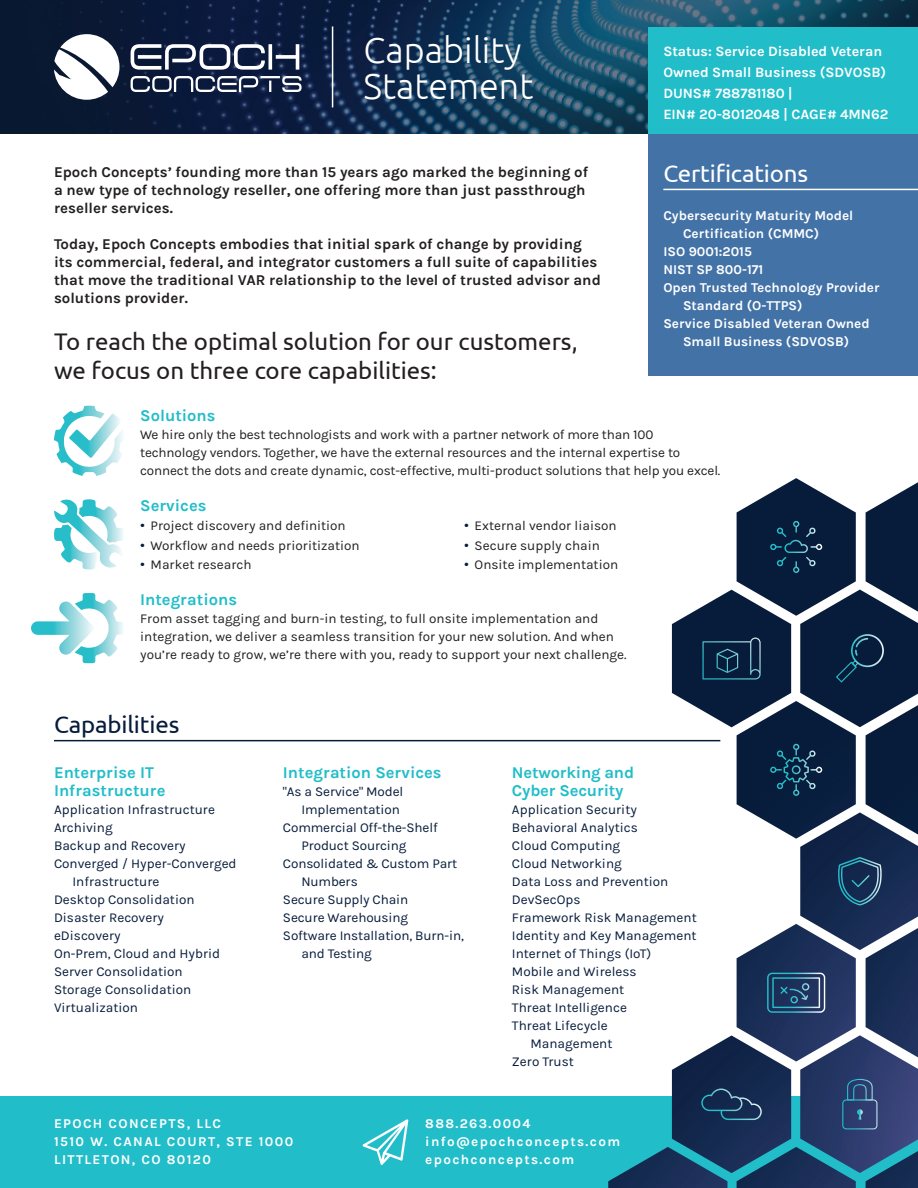
<style>
.page{position:relative;width:918px;height:1188px;background:#fff}
.page>*{position:absolute;margin:0;border:0;box-sizing:border-box;transform-origin:0 0}
.t1{font:300 36px/36px "Ubuntu";color:#fff}
.t2{font:24px/28.8px "Ubuntu";color:#231f20}
.t3{font:24px "Ubuntu";letter-spacing:-.005em;color:#fff}
.t4{font:24px "Ubuntu";letter-spacing:-.005em;color:#071c3b}
.t5{font:700 16.5px/18px "Karla";color:#21bdc9}
.t6{font:700 15px/18px "Karla";color:#231f20}
.t7{font:700 14.25px/21.1px "Karla";letter-spacing:-.005em;color:#fff}
.t8{font:13.5px/18px "Karla";color:#071c3b}
.t9{font:13.5px/18px "Karla";color:#231f20}
.t10{font:700 13.5px/18px "Karla";color:#fff}
.t11{font:700 13.5px "Karla";letter-spacing:.1em;color:#fff}
.s1{font-family:"Ubuntu";color:#071c3b}
</style>
<div class="page">
<div style="left:648px;top:123px;width:270px;height:253px;background:#4372a7"></div>
<hr style="left:663px;top:189px;width:255px;height:1px;background:#fff">
<div style="left:0;top:1096px;width:918px;height:92px;background:#21bdc9"></div>
<img style="left:0;top:0;width:918px;height:134px">
<svg style="left:54px;top:34px;width:248px;height:66px"></svg>
<hr style="left:332px;top:26px;width:1px;height:81px;background:#fff">
<svg style="left:363px;top:1119px;width:45px;height:46px"></svg>
<div style="left:648px;top:28px;width:270px;height:106px;background:#21bdc9"></div>
<svg style="left:608px;top:478px;width:310px;height:710px"></svg>
<hr style="left:54px;top:740px;width:666px;height:1px;background:#071c3b">
<svg style="left:54px;top:499px;width:69px;height:71px"></svg>
<svg style="left:54px;top:406px;width:69px;height:70px"></svg>
<svg style="left:31px;top:593px;width:92px;height:70px"></svg>
<p class="t1" style="left:364px;top:31px;width:171px">Capability<br>Statement</p>
<p class="t7" style="left:663px;top:40px;width:224px">Status: Service Disabled Veteran<br>Owned Small Business (SDVOSB)<br>DUNS# 788781180 |</p>
<p class="t7" style="left:663px;top:104px;width:226px">EIN# 20-8012048 | CAGE# 4MN62</p>
<p class="t3" style="left:663px;top:159px;width:146px">Certifications</p>
<p class="t6" style="left:54px;top:163px;width:536px">Epoch Concepts’ founding more than 15 years ago marked the beginning of a new type of technology reseller, one offering more than just passthrough reseller services.</p>
<p class="t6" style="left:54px;top:235px;width:548px">Today, Epoch Concepts embodies that initial spark of change by providing its commercial, federal, and integrator customers a full suite of capabilities that move the traditional VAR relationship to the level of trusted advisor and solutions provider.</p>
<p class="t2" style="left:54px;top:326px;width:525px">To reach the optimal solution for our customers, we focus on three core capabilities:</p>
<p class="t5" style="left:140px;top:407px;width:77px">Solutions</p>
<p class="t9" style="left:140px;top:426px;width:582px">We hire only the best technologists and work with a partner network of more than 100 technology vendors. Together, we have the external resources and the internal expertise to connect the dots and create dynamic, cost-effective, multi-product solutions that help you excel.</p>
<p class="t5" style="left:140px;top:497px;width:68px">Services</p>
<p class="t9" style="left:140px;top:517px;width:207px"><span class="s1">•</span> Project discovery and definition</p>
<p class="t9" style="left:464px;top:517px;width:154px"><span class="s1">•</span> External vendor liaison</p>
<p class="t9" style="left:140px;top:537px;width:221px"><span class="s1">•</span> Workflow and needs prioritization</p>
<p class="t9" style="left:464px;top:537px;width:137px"><span class="s1">•</span> Secure supply chain</p>
<p class="t9" style="left:140px;top:556px;width:113px"><span class="s1">•</span> Market research</p>
<p class="t9" style="left:464px;top:556px;width:156px"><span class="s1">•</span> Onsite implementation</p>
<p class="t5" style="left:140px;top:591px;width:98px">Integrations</p>
<p class="t9" style="left:140px;top:610px;width:488px">From asset tagging and burn-in testing, to full onsite implementation and integration, we deliver a seamless transition for your new solution. And when you’re ready to grow, we’re there with you, ready to support your next challenge.</p>
<p class="t10" style="left:683px;top:206px;width:172px;text-indent:-20px">Cybersecurity Maturity Model<br>Certification (CMMC)</p>
<p class="t10" style="left:663px;top:242px;width:90px">ISO 9001:2015</p>
<p class="t10" style="left:663px;top:260px;width:102px">NIST SP 800-171</p>
<p class="t10" style="left:683px;top:278px;width:198px;text-indent:-20px">Open Trusted Technology Provider<br>Standard (O-TTPS)</p>
<p class="t10" style="left:663px;top:314px;width:208px;text-align:center">Service Disabled Veteran Owned<br>Small Business (SDVOSB)</p>
<p class="t4" style="left:54px;top:710px;width:127px">Capabilities</p>
<p class="t5" style="left:54px;top:763px;width:113px">Enterprise IT<br>Infrastructure</p>
<p class="t8" style="left:54px;top:800px;width:163px">Application Infrastructure</p>
<p class="t8" style="left:54px;top:818px;width:60px">Archiving</p>
<p class="t8" style="left:54px;top:836px;width:133px">Backup and Recovery</p>
<p class="t8" style="left:54px;top:854px;width:184px">Converged / Hyper-Converged</p>
<p class="t8" style="left:72px;top:872px;width:89px">Infrastructure</p>
<p class="t8" style="left:54px;top:890px;width:142px">Desktop Consolidation</p>
<p class="t8" style="left:54px;top:908px;width:112px">Disaster Recovery</p>
<p class="t8" style="left:54px;top:926px;width:68px">eDiscovery</p>
<p class="t8" style="left:54px;top:944px;width:168px">On-Prem, Cloud and Hybrid</p>
<p class="t8" style="left:54px;top:962px;width:130px">Server Consolidation</p>
<p class="t8" style="left:54px;top:980px;width:139px">Storage Consolidation</p>
<p class="t8" style="left:54px;top:998px;width:86px">Virtualization</p>
<p class="t5" style="left:283px;top:763px;width:160px">Integration Services</p>
<p class="t8" style="left:283px;top:782px;width:122px">"As a Service" Model</p>
<p class="t8" style="left:301px;top:800px;width:100px">Implementation</p>
<p class="t8" style="left:283px;top:818px;width:156px">Commercial Off-the-Shelf</p>
<p class="t8" style="left:301px;top:836px;width:107px">Product Sourcing</p>
<p class="t8" style="left:301px;top:854px;width:157px;text-indent:-18px">Consolidated &amp; Custom Part<br>Numbers</p>
<p class="t8" style="left:283px;top:890px;width:127px">Secure Supply Chain</p>
<p class="t8" style="left:283px;top:908px;width:127px">Secure Warehousing</p>
<p class="t8" style="left:301px;top:926px;width:164px;text-indent:-18px">Software Installation, Burn-in, and Testing</p>
<p class="t5" style="left:512px;top:763px;width:124px">Networking and<br>Cyber Security</p>
<p class="t8" style="left:512px;top:800px;width:127px">Application Security</p>
<p class="t8" style="left:512px;top:818px;width:127px">Behavioral Analytics</p>
<p class="t8" style="left:512px;top:836px;width:110px">Cloud Computing</p>
<p class="t8" style="left:512px;top:854px;width:111px">Cloud Networking</p>
<p class="t8" style="left:512px;top:872px;width:158px">Data Loss and Prevention</p>
<p class="t8" style="left:512px;top:890px;width:70px">DevSecOps</p>
<p class="t8" style="left:512px;top:908px;width:186px">Framework Risk Management</p>
<p class="t8" style="left:512px;top:926px;width:186px">Identity and Key Management</p>
<p class="t8" style="left:512px;top:944px;width:141px">Internet of Things (IoT)</p>
<p class="t8" style="left:512px;top:962px;width:126px">Mobile and Wireless</p>
<p class="t8" style="left:512px;top:980px;width:114px">Risk Management</p>
<p class="t8" style="left:512px;top:998px;width:117px">Threat Intelligence</p>
<p class="t8" style="left:512px;top:1016px;width:97px">Threat Lifecycle</p>
<p class="t8" style="left:530px;top:1034px;width:84px">Management</p>
<p class="t8" style="left:512px;top:1052px;width:63px">Zero Trust</p>
<p class="t11" style="left:54px;top:1116px;width:169px">EPOCH CONCEPTS, LLC</p>
<p class="t11" style="left:54px;top:1134px;width:241px">1510 W. CANAL COURT, STE 1000</p>
<p class="t11" style="left:54px;top:1152px;width:158px">LITTLETON, CO 80120</p>
<p class="t11" style="left:425px;top:1116px;width:107px">888.263.0004</p>
<p class="t11" style="left:425px;top:1134px;width:196px">info@epochconcepts.com</p>
<p class="t11" style="left:425px;top:1152px;width:150px">epochconcepts.com</p>
</div>
